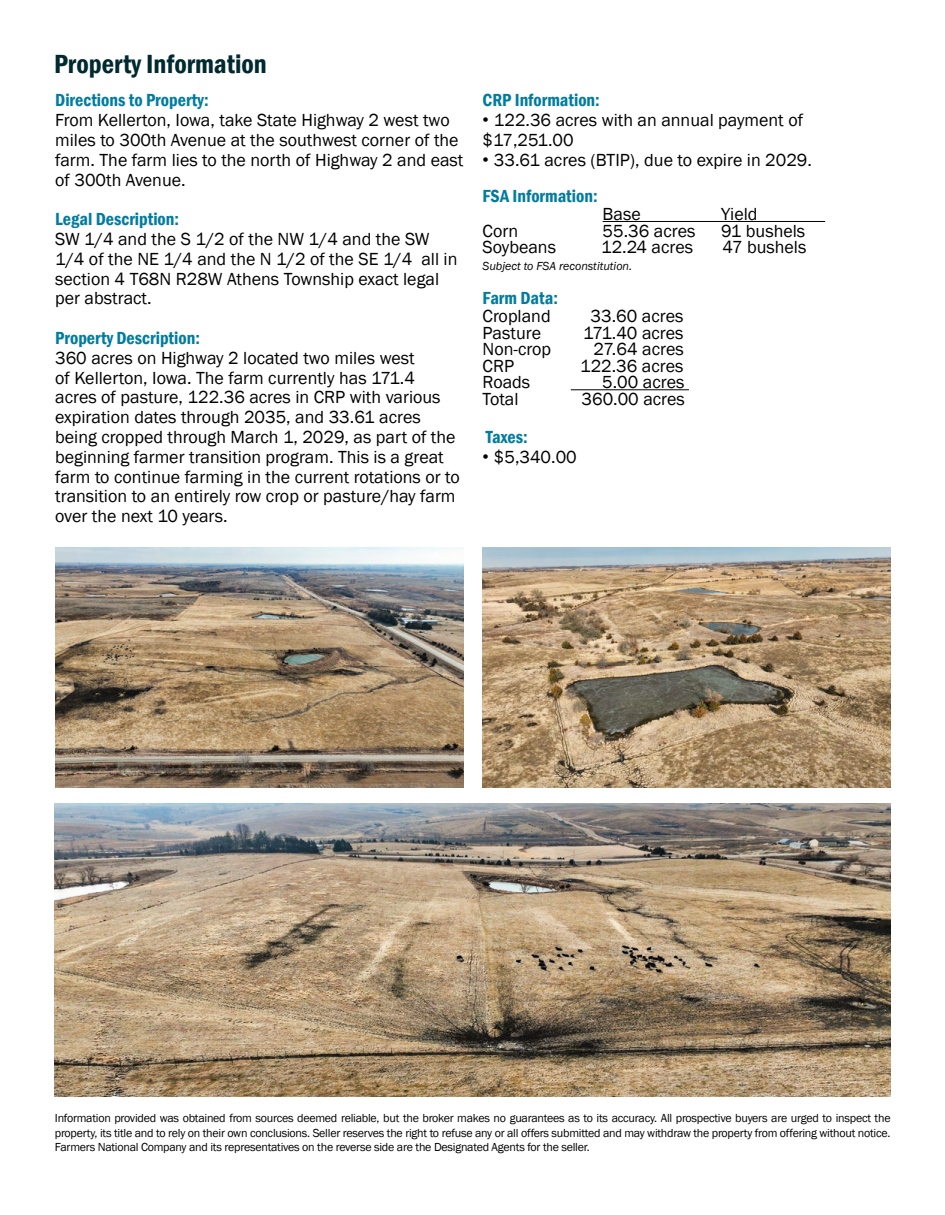
<style>
.page{position:relative;width:945px;height:1215px;background:#fff}
.page>*{position:absolute;margin:0;border:0;box-sizing:border-box;transform-origin:0 0}
.t1{font:600 condensed 27px "Franklin Gothic";color:#002930}
.t2{font:18px/19.8px "Franklin Gothic";color:#000}
.t3{font:600 condensed 18px "Franklin Gothic";color:#007ca0}
.t4{font:12px/14.4px "Franklin Gothic";letter-spacing:-.02em;color:#000;text-align:justify}
.t5{font:italic 12px "Franklin Gothic";color:#000}
.s1{font-family:"Arial"}
.s2{font-weight:600;font-stretch:condensed;color:#007ca0}
</style>
<div class="page">
<hr style="left:603px;top:221px;width:222px;height:1px;background:#000">
<hr style="left:571px;top:389px;width:118px;height:1px;background:#000">
<img style="left:54px;top:803px;width:836px;height:294px">
<img style="left:483px;top:548px;width:408px;height:239px">
<img style="left:55px;top:548px;width:409px;height:239px">
<h1 class="t1" style="left:54px;top:46px;width:214px">Property Information</h1>
<p class="t3" style="left:55px;top:88px;width:155px">Directions to Property:</p>
<p class="t2" style="left:55px;top:111px;width:410px">From Kellerton, Iowa, take State Highway 2 west two miles to 300th Avenue at the southwest corner of the farm. The farm lies to the north of Highway 2 and east of 300th Avenue.</p>
<p class="t3" style="left:55px;top:207px;width:125px">Legal Description:</p>
<p class="t2" style="left:55px;top:230px;width:404px">SW 1/4 and the S 1/2 of the NW 1/4 and the SW 1/4 of the NE 1/4 and the N 1/2 of the SE 1/4 all in section 4 T68N R28W Athens Township exact legal per abstract.</p>
<p class="t3" style="left:55px;top:326px;width:146px">Property Description:</p>
<p class="t2" style="left:55px;top:348px;width:406px">360 acres on Highway 2 located two miles west<br>of Kellerton, Iowa. The farm currently has 171.4 acres of pasture, 122.36 acres in CRP with various expiration dates through 2035, and 33.61 acres being cropped through March 1, 2029, as part of the beginning farmer transition program. This is a great farm to continue farming in the current rotations or to transition to an entirely row crop or pasture/hay farm over the next 10 years.</p>
<p class="t3" style="left:483px;top:88px;width:119px">CRP Information:</p>
<p class="t2" style="left:483px;top:111px;width:322px"><span class="s1">•</span> 122.36 acres with an annual payment of $17,251.00</p>
<p class="t2" style="left:483px;top:142px;width:331px;line-height:36.3px"><span class="s1">•</span> 33.61 acres (BTIP), due to expire in 2029.<br><span class="s2">FSA Information:</span></p>
<p class="t2" style="left:603px;top:205px;width:40px">Base</p>
<p class="t2" style="left:721px;top:205px;width:38px">Yield</p>
<p class="t2" style="left:483px;top:221px;width:37px">Corn</p>
<p class="t2" style="left:603px;top:221px;width:94px">55.36 acres</p>
<p class="t2" style="left:721px;top:221px;width:86px">91 bushels</p>
<p class="t2" style="left:483px;top:238px;width:75px">Soybeans</p>
<p class="t2" style="left:601px;top:238px;width:93px">12.24 acres</p>
<p class="t2" style="left:723px;top:238px;width:85px">47 bushels</p>
<p class="t5" style="left:483px;top:258px;width:151px">Subject to FSA reconstitution.</p>
<p class="t3" style="left:483px;top:286px;width:77px">Farm Data:</p>
<p class="t2" style="left:483px;top:307px;width:70px">Cropland</p>
<p class="t2" style="left:591px;top:307px;width:94px">33.60 acres</p>
<p class="t2" style="left:483px;top:323px;width:60px">Pasture</p>
<p class="t2" style="left:583px;top:323px;width:102px">171.40 acres</p>
<p class="t2" style="left:483px;top:340px;width:70px">Non-crop</p>
<p class="t2" style="left:594px;top:340px;width:92px">27.64 acres</p>
<p class="t2" style="left:483px;top:356px;width:33px">CRP</p>
<p class="t2" style="left:580px;top:356px;width:105px">122.36 acres</p>
<p class="t2" style="left:483px;top:373px;width:49px">Roads</p>
<p class="t2" style="left:602px;top:373px;width:84px">5.00 acres</p>
<p class="t2" style="left:483px;top:389px;width:38px">Total</p>
<p class="t2" style="left:582px;top:389px;width:105px">360.00 acres</p>
<p class="t3" style="left:486px;top:425px;width:43px">Taxes:</p>
<p class="t2" style="left:483px;top:447px;width:96px"><span class="s1">•</span> $5,340.00</p>
<p class="t4" style="left:55px;top:1111px;width:837px">Information provided was obtained from sources deemed reliable, but the broker makes no guarantees as to its accuracy. All prospective buyers are urged to inspect the property, its title and to rely on their own conclusions. Seller reserves the right to refuse any or all offers submitted and may withdraw the property from offering without notice.<br>Farmers National Company and its representatives on the reverse side are the Designated Agents for the seller.</p>
</div>
